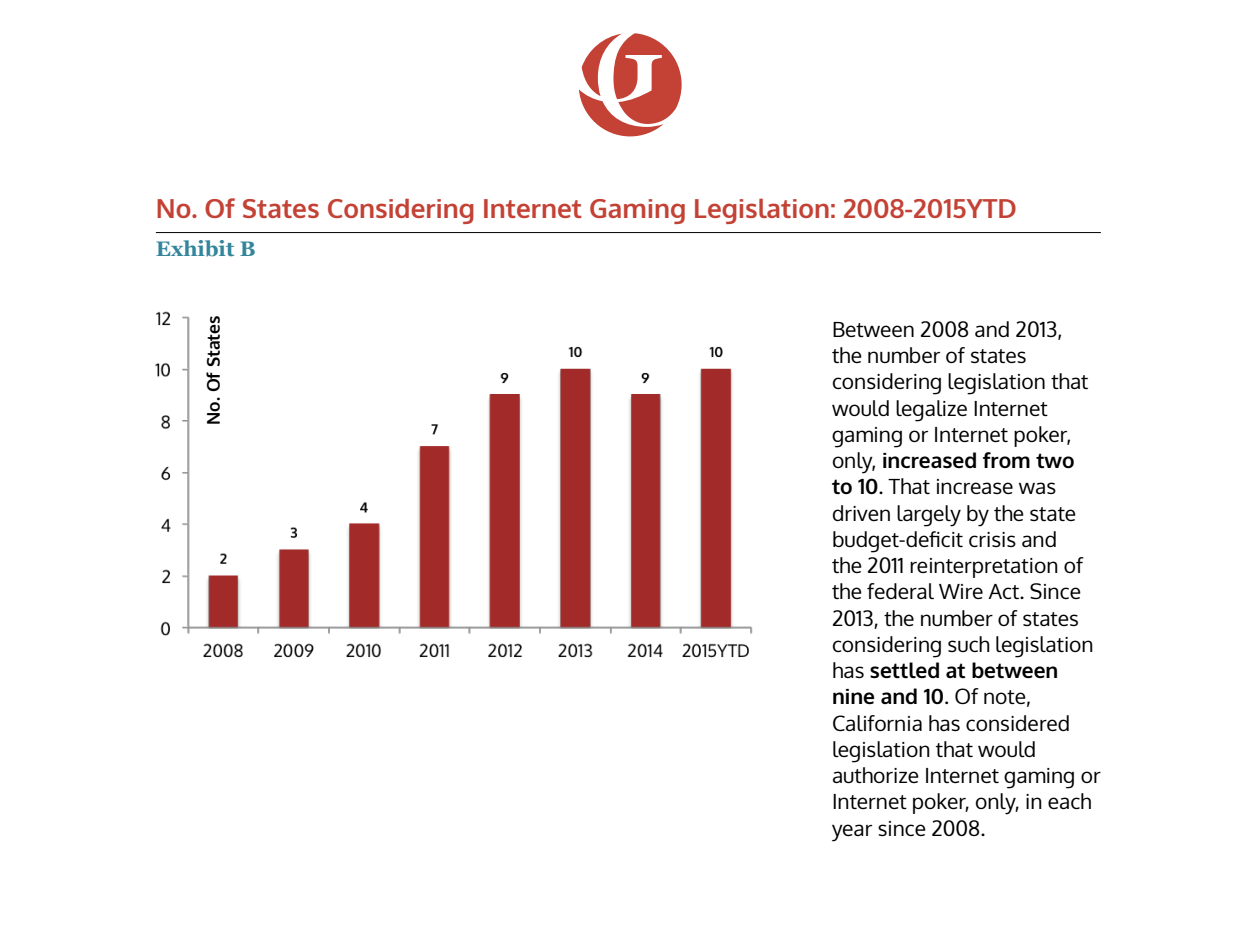
<style>
.page{position:relative;width:1260px;height:945px;background:#fff}
.page>*{position:absolute;margin:0;border:0;box-sizing:border-box;transform-origin:0 0}
.t1{font:700 26.25px "Oxygen";color:#c34235}
.t2{font:21px/26.2px "Oxygen";color:#000}
.t3{font:700 21px "Georgia";color:#33859c}
.t4{font:700 17.5px "Oxygen";color:#000}
.s1{font-weight:700}
</style>
<div class="page">
<hr style="left:156px;top:232px;width:945px;height:1px;background:#000">
<svg style="left:579px;top:33px;width:103px;height:103px"></svg>
<img style="left:155px;top:311px;width:598px;height:347px">
<p class="t1" style="left:156px;top:192px;width:862px">No. Of States Considering Internet Gaming Legislation: 2008-2015YTD</p>
<p class="t3" style="left:156px;top:233px;width:101px">Exhibit B</p>
<p class="t4" style="left:202px;top:425px;width:111px;rotate:-90deg">No. Of States</p>
<p class="t2" style="left:832px;top:316px;width:270px">Between 2008 and 2013,<br>the number of states considering legislation that would legalize Internet gaming or Internet poker, only, <span class="s1">increased from two<br>to 10</span>. That increase was driven largely by the state budget-deficit crisis and<br>the 2011 reinterpretation of the federal Wire Act. Since<br>2013, the number of states considering such legislation has <span class="s1">settled at between nine and 10</span>. Of note,<br>California has considered legislation that would authorize Internet gaming or<br>Internet poker, only, in each year since 2008.</p>
</div>
